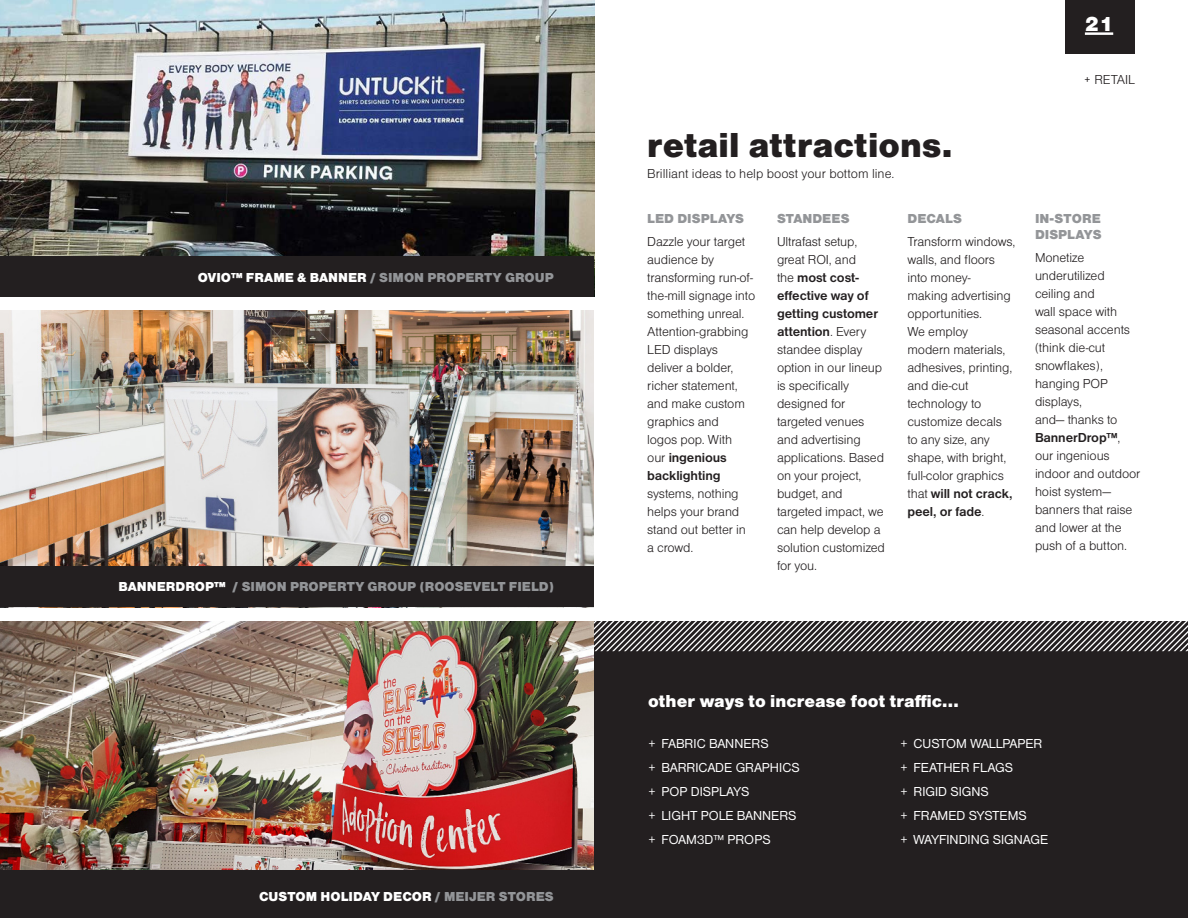
<style>
.page{position:relative;width:1188px;height:918px;background:#fff}
.page>*{position:absolute;margin:0;border:0;box-sizing:border-box;transform-origin:0 0}
.headline_lowercase{font:900 36px "Nimbus San D";color:#231f20}
.t1{font:900 21px "Nimbus San D";color:#fff}
.additional{font:900 18px "Nimbus San D";color:#fff}
.Column__Light_9pt{font:300 13.5px/18px "Nimbus San D";letter-spacing:-.01em;color:#231f20}
.t2{font:13.5px "Nimbus San D";color:#fff}
.GRAY_CATEGORY{font:900 13.5px "Nimbus San D";color:#939598}
.subhead_light_9pt{font:300 13.5px "Nimbus San D";color:#231f20}
.t3{font:900 13.5px "Nimbus San D";color:#fff}
.s1{color:#fff}
.s2{color:#939598}
.s3{font-weight:700}
</style>
<div class="page">
<img style="left:0;top:621px;width:594px;height:250px">
<div style="left:0;top:871px;width:594px;height:47px;background:#231f20"></div>
<div style="left:594px;top:649px;width:594px;height:269px;background:#231f20"></div>
<svg style="left:594px;top:621px;width:594px;height:30px;background:#676465"></svg>
<div style="left:1065px;top:0;width:70px;height:54px;background:#231f20"></div>
<hr style="left:1085px;top:32px;width:28px;height:3px;background:#fff">
<img style="left:0;top:311px;width:594px;height:256px">
<div style="left:0;top:567px;width:594px;height:40px;background:#231f20"></div>
<img style="left:0;top:0;width:594px;height:256px">
<div style="left:0;top:256px;width:594px;height:41px;background:#231f20"></div>
<p class="GRAY_CATEGORY" style="left:198px;top:269px;width:358px"><span class="s1">OVIO™ FRAME &amp; BANNER</span> / SIMON PROPERTY GROUP</p>
<p class="GRAY_CATEGORY" style="left:118px;top:579px;width:437px"><span class="s1">BANNERDROP™</span> / SIMON PROPERTY GROUP (ROOSEVELT FIELD)</p>
<p class="t3" style="left:259px;top:889px;width:296px">CUSTOM HOLIDAY DECOR <span class="s2">/ MEIJER STORES</span></p>
<p class="t1" style="left:1085px;top:12px;width:30px">21</p>
<p class="headline_lowercase" style="left:647px;top:124px;width:307px">retail attractions.</p>
<p class="subhead_light_9pt" style="left:647px;top:166px;width:249px">Brilliant ideas to help boost your bottom line.</p>
<p class="GRAY_CATEGORY" style="left:647px;top:210px;width:98px">LED DISPLAYS</p>
<p class="Column__Light_9pt" style="left:647px;top:233px;width:110px">Dazzle your target audience by transforming run-of&shy;the-mill signage into something unreal.<br>Attention-grabbing<br>LED displays deliver a bolder, richer statement, and make custom graphics and<br>logos pop. With<br>our <span class="s3">ingenious backlighting </span>systems, nothing helps your brand stand out better in a crowd.</p>
<p class="GRAY_CATEGORY" style="left:777px;top:210px;width:74px">STANDEES</p>
<p class="Column__Light_9pt" style="left:777px;top:233px;width:109px">Ultrafast setup, great ROI, and<br>the <span class="s3">most cost&shy;effective way of getting customer attention</span>. Every standee display option in our lineup is specifically designed for targeted venues and advertising applications. Based on your project, budget, and targeted impact, we can help develop a solution customized for you.</p>
<p class="GRAY_CATEGORY" style="left:908px;top:210px;width:56px">DECALS</p>
<p class="Column__Light_9pt" style="left:908px;top:233px;width:109px">Transform windows, walls, and floors into money-<br>making advertising opportunities.<br>We employ<br>modern materials, adhesives, printing, and die-cut technology to customize decals to any size, any shape, with bright, full-color graphics that <span class="s3">will not crack, peel, or fade</span>.</p>
<p class="Column__Light_9pt" style="left:1084px;top:71px;width:52px">+ RETAIL</p>
<p class="GRAY_CATEGORY" style="left:1035px;top:210px;width:67px">IN-STORE</p>
<p class="GRAY_CATEGORY" style="left:1035px;top:226px;width:68px">DISPLAYS</p>
<p class="Column__Light_9pt" style="left:1035px;top:249px;width:71px">Monetize underutilized</p>
<p class="Column__Light_9pt" style="left:1035px;top:285px;width:97px">ceiling and<br>wall space with seasonal accents (think die-cut snowflakes), hanging POP displays,<br>and— thanks to<br><span class="s3">BannerDrop™</span>,</p>
<p class="Column__Light_9pt" style="left:1035px;top:447px;width:107px">our ingenious indoor and outdoor hoist system— banners that raise and lower at the push of a button.</p>
<p class="additional" style="left:648px;top:691px;width:312px">other ways to increase foot traffic...</p>
<p class="t2" style="left:648px;top:736px;width:122px">+ FABRIC BANNERS</p>
<p class="t2" style="left:648px;top:760px;width:153px">+ BARRICADE GRAPHICS</p>
<p class="t2" style="left:648px;top:784px;width:103px">+ POP DISPLAYS</p>
<p class="t2" style="left:648px;top:808px;width:150px">+ LIGHT POLE BANNERS</p>
<p class="t2" style="left:648px;top:832px;width:124px">+ FOAM3D™ PROPS</p>
<p class="t2" style="left:900px;top:736px;width:144px">+ CUSTOM WALLPAPER</p>
<p class="t2" style="left:900px;top:760px;width:115px">+ FEATHER FLAGS</p>
<p class="t2" style="left:900px;top:784px;width:90px">+ RIGID SIGNS</p>
<p class="t2" style="left:900px;top:808px;width:128px">+ FRAMED SYSTEMS</p>
<p class="t2" style="left:900px;top:832px;width:150px">+ WAYFINDING SIGNAGE</p>
</div>
